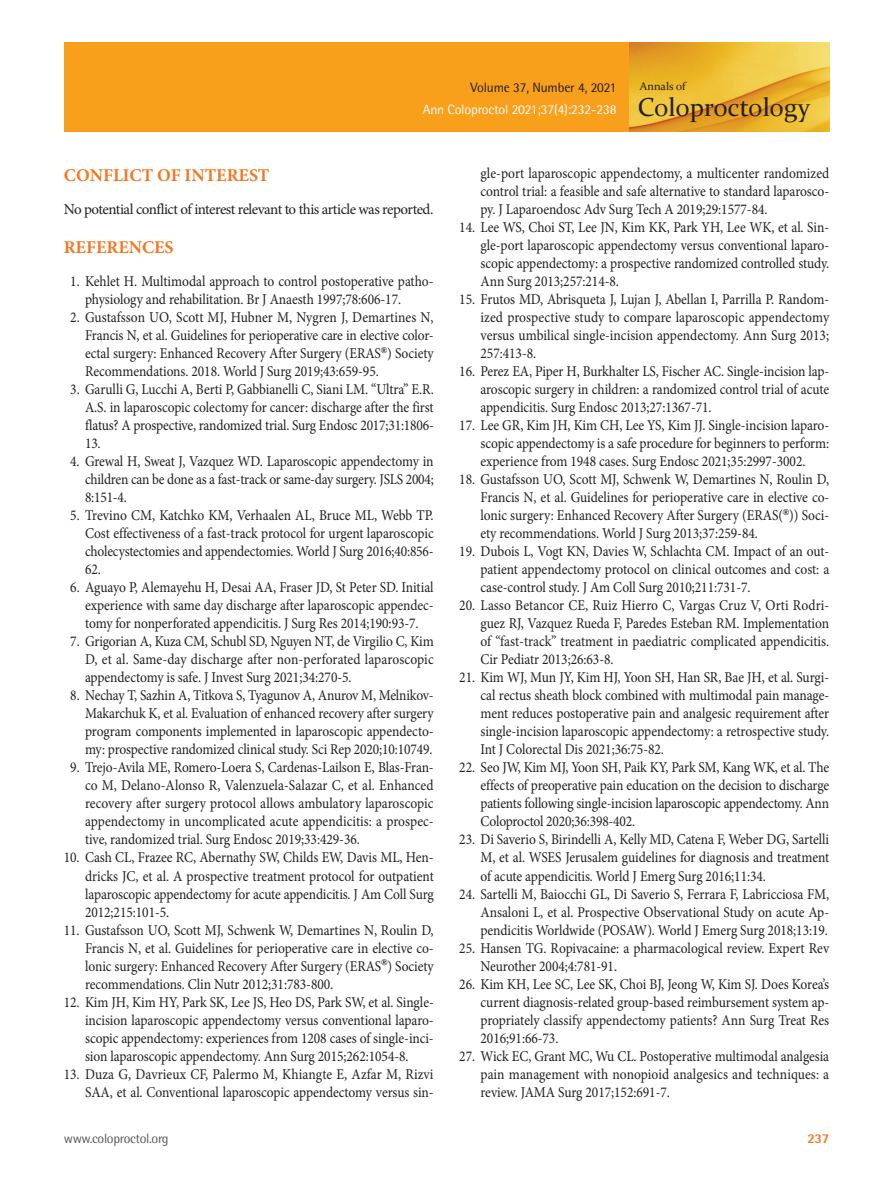
<style>
.page{position:relative;width:893px;height:1191px;background:#fff}
.page>*{position:absolute;margin:0;border:0;box-sizing:border-box;transform-origin:0 0}
.t1{font:25.95px "Constantia";color:#231f20}
.본문제목_대{font:700 18px "Minion Pro";color:#f47721}
.참고문헌2{font:15px/18px "Minion Pro";letter-spacing:-.005em;color:#231f20;text-align:justify;scale:.9 1}
.참고문헌1{font:15px/18px "Minion Pro";letter-spacing:-.01em;color:#231f20;text-align:justify;scale:.9 1}
.본문_앞단락0{font:15px "Minion Pro";letter-spacing:-.035em;color:#231f20}
.t2{font:13.5px "Rotis Semi Sans Std";letter-spacing:-.01em;color:#fff}
.t3{font:13.5px "Rotis Semi Sans Std";letter-spacing:-.01em;color:#231f20}
.t4{font:13.5px "Rotis Semi Sans Std";letter-spacing:-.025em;color:#57585a}
.t5{font:800 13.5px "Rotis Semi Sans Std";color:#f47721}
.t6{font:11.25px "Constantia";color:#231f20}
</style>
<div class="page">
<div style="left:64px;top:43px;width:565px;height:89px;background:#f89f1c"></div>
<img style="left:629px;top:43px;width:200px;height:89px">
<p class="t3" style="left:470px;top:80px;width:148px">Volume 37, Number 4, 2021</p>
<p class="t2" style="left:423px;top:102px;width:195px">Ann Coloproctol 2021;37(4):232-238</p>
<p class="t6" style="left:640px;top:79px;width:47px">Annals of</p>
<h1 class="t1" style="left:638px;top:90px;width:174px">Coloproctology</h1>
<p class="본문제목_대" style="left:64px;top:162px;width:207px">CONFLICT OF INTEREST</p>
<p class="본문_앞단락0" style="left:64px;top:199px;width:371px">No potential conflict of interest relevant to this article was reported.</p>
<p class="본문제목_대" style="left:64px;top:234px;width:111px">REFERENCES</p>
<p class="참고문헌1" style="left:85px;top:272px;width:389px;text-indent:-15px">1. Kehlet H. Multimodal approach to control postoperative patho&shy;physiology and rehabilitation. Br J Anaesth 1997;78:606-17.</p>
<p class="참고문헌1" style="left:85px;top:308px;width:389px;text-indent:-15px">2. Gustafsson UO, Scott MJ, Hubner M, Nygren J, Demartines N, Francis N, et al. Guidelines for perioperative care in elective color&shy;ectal surgery: Enhanced Recovery After Surgery (ERAS<sup>®</sup>) Society Recommendations. 2018. World J Surg 2019;43:659-95.</p>
<p class="참고문헌1" style="left:85px;top:380px;width:389px;text-indent:-15px">3. Garulli G, Lucchi A, Berti P, Gabbianelli C, Siani LM. “Ultra” E.R.<br>A.S. in laparoscopic colectomy for cancer: discharge after the first flatus? A prospective, randomized trial. Surg Endosc 2017;31:1806- 13.</p>
<p class="참고문헌1" style="left:85px;top:452px;width:389px;text-indent:-15px">4. Grewal H, Sweat J, Vazquez WD. Laparoscopic appendectomy in children can be done as a fast-track or same-day surgery. JSLS 2004; 8:151-4.</p>
<p class="참고문헌1" style="left:85px;top:506px;width:389px;text-indent:-15px">5. Trevino CM, Katchko KM, Verhaalen AL, Bruce ML, Webb TP.<br>Cost effectiveness of a fast-track protocol for urgent laparoscopic cholecystectomies and appendectomies. World J Surg 2016;40:856- 62.</p>
<p class="참고문헌1" style="left:85px;top:578px;width:389px;text-indent:-15px">6. Aguayo P, Alemayehu H, Desai AA, Fraser JD, St Peter SD. Initial experience with same day discharge after laparoscopic appendec&shy;tomy for nonperforated appendicitis. J Surg Res 2014;190:93-7.</p>
<p class="참고문헌1" style="left:85px;top:632px;width:389px;text-indent:-15px">7. Grigorian A, Kuza CM, Schubl SD, Nguyen NT, de Virgilio C, Kim D, et al. Same-day discharge after non-perforated laparoscopic appendectomy is safe. J Invest Surg 2021;34:270-5.</p>
<p class="참고문헌1" style="left:85px;top:686px;width:389px;text-indent:-15px">8. Nechay T, Sazhin A, Titkova S, Tyagunov A, Anurov M, Melnikov-Makarchuk K, et al. Evaluation of enhanced recovery after surgery program components implemented in laparoscopic appendecto&shy;my: prospective randomized clinical study. Sci Rep 2020;10:10749.</p>
<p class="참고문헌1" style="left:85px;top:758px;width:389px;text-indent:-15px">9. Trejo-Avila ME, Romero-Loera S, Cardenas-Lailson E, Blas-Fran&shy;co M, Delano-Alonso R, Valenzuela-Salazar C, et al. Enhanced recovery after surgery protocol allows ambulatory laparoscopic appendectomy in uncomplicated acute appendicitis: a prospec&shy;tive, randomized trial. Surg Endosc 2019;33:429-36.</p>
<p class="참고문헌2" style="left:85px;top:848px;width:389px;text-indent:-21px">10. Cash CL, Frazee RC, Abernathy SW, Childs EW, Davis ML, Hen&shy;dricks JC, et al. A prospective treatment protocol for outpatient laparoscopic appendectomy for acute appendicitis. J Am Coll Surg 2012;215:101-5.</p>
<p class="참고문헌2" style="left:85px;top:920px;width:389px;text-indent:-21px">11. Gustafsson UO, Scott MJ, Schwenk W, Demartines N, Roulin D, Francis N, et al. Guidelines for perioperative care in elective co&shy;lonic surgery: Enhanced Recovery After Surgery (ERAS<sup>®</sup>) Society recommendations. Clin Nutr 2012;31:783-800.</p>
<p class="참고문헌2" style="left:85px;top:992px;width:389px;text-indent:-21px">12. Kim JH, Kim HY, Park SK, Lee JS, Heo DS, Park SW, et al. Single&shy;incision laparoscopic appendectomy versus conventional laparo&shy;scopic appendectomy: experiences from 1208 cases of single-inci&shy;sion laparoscopic appendectomy. Ann Surg 2015;262:1054-8.</p>
<p class="참고문헌2" style="left:64px;top:1064px;width:413px;text-align:right">13. Duza G, Davrieux CF, Palermo M, Khiangte E, Azfar M, Rizvi<br>SAA, et al. Conventional laparoscopic appendectomy versus sin-</p>
<p class="t4" style="left:64px;top:1130px;width:106px">www.coloproctol.org</p>
<p class="참고문헌2" style="left:480px;top:164px;width:389px">gle-port laparoscopic appendectomy, a multicenter randomized control trial: a feasible and safe alternative to standard laparosco&shy;py. J Laparoendosc Adv Surg Tech A 2019;29:1577-84.</p>
<p class="참고문헌2" style="left:480px;top:218px;width:389px;text-indent:-21px">14. Lee WS, Choi ST, Lee JN, Kim KK, Park YH, Lee WK, et al. Sin&shy;gle-port laparoscopic appendectomy versus conventional laparo&shy;scopic appendectomy: a prospective randomized controlled study.<br>Ann Surg 2013;257:214-8.</p>
<p class="참고문헌2" style="left:480px;top:290px;width:389px;text-indent:-21px">15. Frutos MD, Abrisqueta J, Lujan J, Abellan I, Parrilla P. Random&shy;ized prospective study to compare laparoscopic appendectomy versus umbilical single-incision appendectomy. Ann Surg 2013; 257:413-8.</p>
<p class="참고문헌2" style="left:480px;top:362px;width:389px;text-indent:-21px">16. Perez EA, Piper H, Burkhalter LS, Fischer AC. Single-incision lap&shy;aroscopic surgery in children: a randomized control trial of acute appendicitis. Surg Endosc 2013;27:1367-71.</p>
<p class="참고문헌2" style="left:480px;top:416px;width:389px;text-indent:-21px">17. Lee GR, Kim JH, Kim CH, Lee YS, Kim JJ. Single-incision laparo&shy;scopic appendectomy is a safe procedure for beginners to perform: experience from 1948 cases. Surg Endosc 2021;35:2997-3002.</p>
<p class="참고문헌2" style="left:480px;top:470px;width:389px;text-indent:-21px">18. Gustafsson UO, Scott MJ, Schwenk W, Demartines N, Roulin D, Francis N, et al. Guidelines for perioperative care in elective co&shy;lonic surgery: Enhanced Recovery After Surgery (ERAS(<sup>®</sup>)) Soci&shy;ety recommendations. World J Surg 2013;37:259-84.</p>
<p class="참고문헌2" style="left:480px;top:542px;width:389px;text-indent:-21px">19. Dubois L, Vogt KN, Davies W, Schlachta CM. Impact of an out&shy;patient appendectomy protocol on clinical outcomes and cost: a case-control study. J Am Coll Surg 2010;211:731-7.</p>
<p class="참고문헌2" style="left:480px;top:596px;width:389px;text-indent:-21px">20. Lasso Betancor CE, Ruiz Hierro C, Vargas Cruz V, Orti Rodri&shy;guez RJ, Vazquez Rueda F, Paredes Esteban RM. Implementation of “fast-track” treatment in paediatric complicated appendicitis.<br>Cir Pediatr 2013;26:63-8.</p>
<p class="참고문헌2" style="left:480px;top:668px;width:389px;text-indent:-21px">21. Kim WJ, Mun JY, Kim HJ, Yoon SH, Han SR, Bae JH, et al. Surgi&shy;cal rectus sheath block combined with multimodal pain manage&shy;ment reduces postoperative pain and analgesic requirement after single-incision laparoscopic appendectomy: a retrospective study.<br>Int J Colorectal Dis 2021;36:75-82.</p>
<p class="참고문헌2" style="left:480px;top:758px;width:389px;text-indent:-21px">22. Seo JW, Kim MJ, Yoon SH, Paik KY, Park SM, Kang WK, et al. The effects of preoperative pain education on the decision to discharge patients following single-incision laparoscopic appendectomy. Ann Coloproctol 2020;36:398-402.</p>
<p class="참고문헌2" style="left:480px;top:830px;width:389px;text-indent:-21px">23. Di Saverio S, Birindelli A, Kelly MD, Catena F, Weber DG, Sartelli M, et al. WSES Jerusalem guidelines for diagnosis and treatment of acute appendicitis. World J Emerg Surg 2016;11:34.</p>
<p class="참고문헌2" style="left:480px;top:884px;width:389px;text-indent:-21px">24. Sartelli M, Baiocchi GL, Di Saverio S, Ferrara F, Labricciosa FM, Ansaloni L, et al. Prospective Observational Study on acute Ap&shy;pendicitis Worldwide (POSAW). World J Emerg Surg 2018;13:19.</p>
<p class="참고문헌2" style="left:480px;top:938px;width:389px;text-indent:-21px">25. Hansen TG. Ropivacaine: a pharmacological review. Expert Rev<br>Neurother 2004;4:781-91.</p>
<p class="참고문헌2" style="left:480px;top:974px;width:389px;text-indent:-21px">26. Kim KH, Lee SC, Lee SK, Choi BJ, Jeong W, Kim SJ. Does Korea’s current diagnosis-related group-based reimbursement system ap&shy;propriately classify appendectomy patients? Ann Surg Treat Res 2016;91:66-73.</p>
<p class="참고문헌2" style="left:480px;top:1046px;width:389px;text-indent:-21px">27. Wick EC, Grant MC, Wu CL. Postoperative multimodal analgesia pain management with nonopioid analgesics and techniques: a review. JAMA Surg 2017;152:691-7.</p>
<p class="t5" style="left:807px;top:1129px;width:23px">237</p>
</div>
